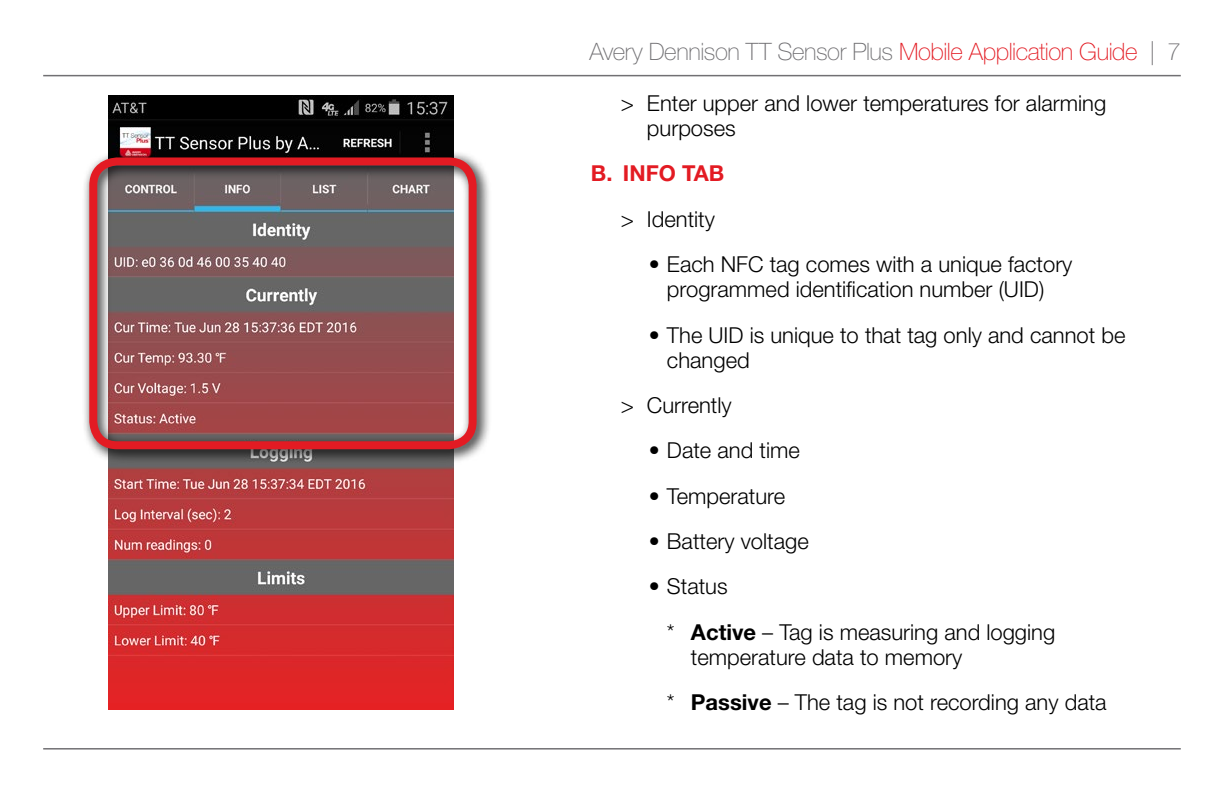
<style>
.page{position:relative;width:1224px;height:792px;background:#fff}
.page>*{position:absolute;margin:0;border:0;box-sizing:border-box;transform-origin:0 0}
.t1{font:100 24px "Helvetica Neue LT Std";letter-spacing:-.02em;color:#717073}
.t2{font:300 22px/25.4px "Helvetica Neue LT Std";color:#000}
.t3{font:700 22px "Helvetica Neue LT Std";color:#e31b23}
.s1{color:#e31b23}
.s2{font-weight:700}
</style>
<div class="page">
<hr style="left:43px;top:748px;width:1138px;height:2px;background:#717073">
<hr style="left:43px;top:75px;width:1138px;height:1px;background:#717073">
<img style="left:108px;top:95px;width:346px;height:614px">
<svg style="left:84px;top:150px;width:405px;height:315px;background:#866768"></svg>
<div style="left:89px;top:157px;width:388px;height:292px;border:8px solid #e31b23;border-radius:24px"></div>
<p class="t1" style="left:590px;top:38px;width:593px">Avery Dennison TT Sensor Plus <span class="s1">Mobile Application Guide</span> | 7</p>
<p class="t2" style="left:647px;top:90px;width:461px;text-indent:-26px">&gt; Enter upper and lower temperatures for alarming purposes</p>
<p class="t3" style="left:591px;top:160px;width:135px">B. INFO TAB</p>
<p class="t2" style="left:621px;top:206px;width:96px">&gt; Identity</p>
<p class="t2" style="left:649px;top:251px;width:425px;text-align:center">• Each NFC tag comes with a unique factory programmed identification number (UID)</p>
<p class="t2" style="left:667px;top:322px;width:460px;text-indent:-18px">• The UID is unique to that tag only and cannot be changed</p>
<p class="t2" style="left:621px;top:392px;width:112px">&gt; Currently</p>
<p class="t2" style="left:649px;top:437px;width:152px">• Date and time</p>
<p class="t2" style="left:649px;top:483px;width:138px">• Temperature</p>
<p class="t2" style="left:649px;top:528px;width:161px">• Battery voltage</p>
<p class="t2" style="left:667px;top:563px;width:390px;line-height:45.2px;text-indent:-18px">• Status<br>* <span class="s2">Active</span> – Tag is measuring and logging</p>
<p class="t2" style="left:667px;top:634px;width:441px;line-height:45.2px;text-indent:24px">temperature data to memory<br>* <span class="s2">Passive</span> – The tag is not recording any data</p>
</div>
